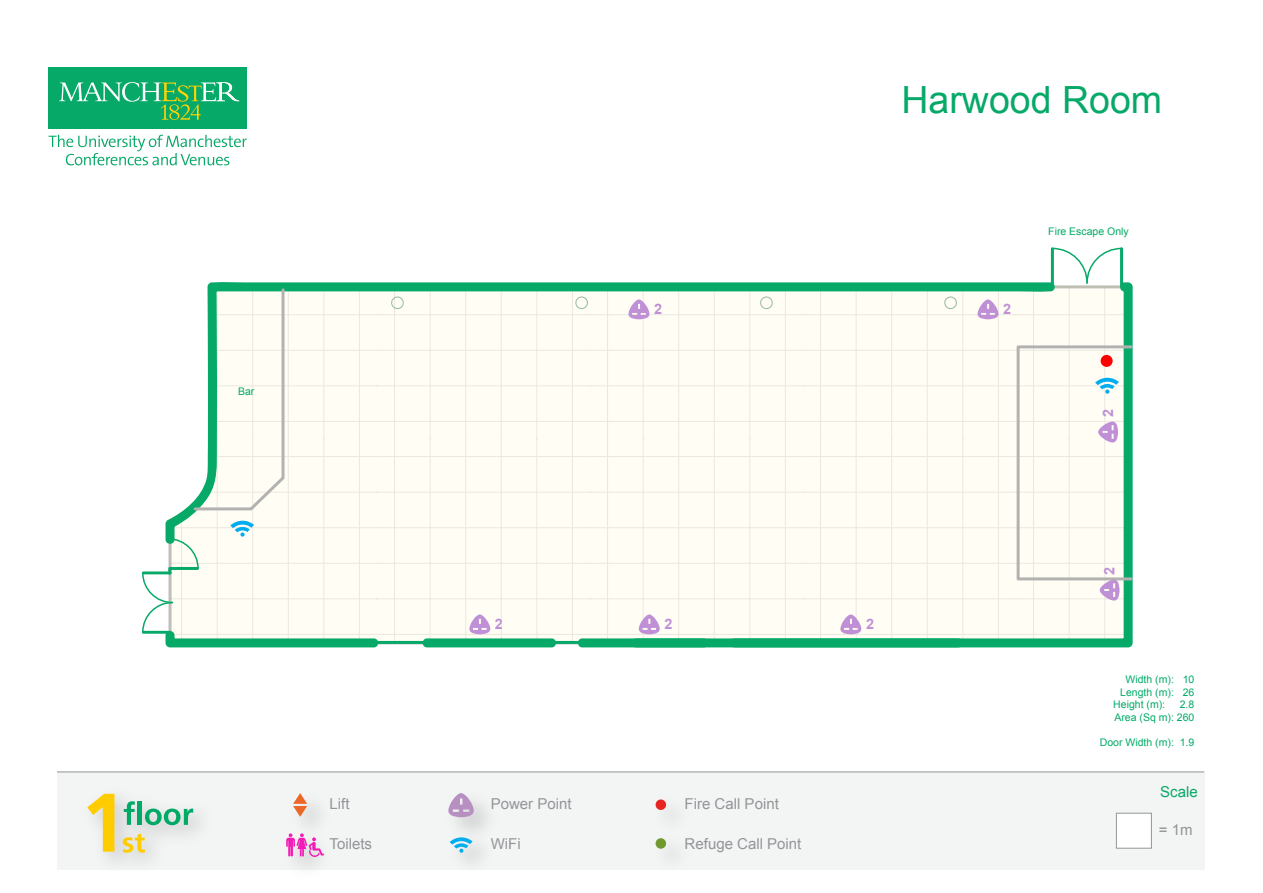
<style>
.page{position:relative;width:1263px;height:893px;background:#fff}
.page>*{position:absolute;margin:0;border:0;box-sizing:border-box;transform-origin:0 0}
.t1{font:37.5px "Arial";color:#06a968}
.t2{font:15px "Arial";color:#939598}
.t3{font:15px "Arial";color:#06a968}
.t4{font:700 14.4px "Arial";color:#bf90d6}
.t5{font:10.5px/12.6px "Arial";color:#0a6;text-align:right}
</style>
<div class="page">
<div style="left:57px;top:772px;width:1147px;height:98px;background:#f3f4f4"></div>
<hr style="left:57px;top:771px;width:1147px;height:1px;background:#939598">
<div style="left:1116px;top:813px;width:36px;height:35px;background:#fff;border:1px solid #939598"></div>
<div style="left:48px;top:67px;width:199px;height:62px;background:#06a968"></div>
<svg style="left:59px;top:82px;width:180px;height:38px"></svg>
<svg style="left:49px;top:135px;width:198px;height:30px"></svg>
<img style="left:104px;top:793px;width:96px;height:68px">
<svg style="left:124px;top:801px;width:11px;height:24px"></svg>
<div style="left:137px;top:802px;width:5px;height:23px;background:#0a6"></div>
<svg style="left:145px;top:808px;width:48px;height:17px"></svg>
<svg style="left:123px;top:833px;width:22px;height:20px"></svg>
<svg style="left:87px;top:794px;width:27px;height:58px"></svg>
<svg style="left:293px;top:793px;width:14px;height:24px"></svg>
<svg style="left:455px;top:851px;width:17px;height:2px"></svg>
<img style="left:449px;top:802px;width:43px;height:49px">
<svg style="left:448px;top:793px;width:26px;height:24px"></svg>
<svg style="left:286px;top:833px;width:38px;height:24px"></svg>
<div style="left:656px;top:838px;width:10px;height:11px;background:#709a2d;border-radius:50%"></div>
<img style="left:655px;top:800px;width:12px;height:44px">
<div style="left:656px;top:799px;width:10px;height:11px;background:#e52621;border-radius:50%"></div>
<div style="left:380px;top:545px;width:250px;height:96px;background:#fffdf4"></div>
<svg style="left:630px;top:282px;width:503px;height:365px;fill:#fffdf4"></svg>
<svg style="left:166px;top:282px;width:890px;height:263px;fill:#fffdf4"></svg>
<svg style="left:1051px;top:247px;width:72px;height:38px"></svg>
<hr style="left:1051px;top:249px;width:3px;height:36px;background:#06a968">
<hr style="left:1120px;top:249px;width:3px;height:36px;background:#06a968">
<svg style="left:391px;top:296px;width:13px;height:14px"></svg>
<svg style="left:575px;top:296px;width:13px;height:14px"></svg>
<svg style="left:760px;top:296px;width:13px;height:14px"></svg>
<svg style="left:944px;top:296px;width:13px;height:14px"></svg>
<svg style="left:192px;top:287px;width:94px;height:225px"></svg>
<div style="left:1017px;top:345px;width:116px;height:235px;border:3px solid #b2b2b1"></div>
<hr style="left:334px;top:641px;width:713px;height:3px;background:#06a968">
<svg style="left:141px;top:521px;width:239px;height:126px"></svg>
<svg style="left:1095px;top:378px;width:24px;height:16px"></svg>
<svg style="left:1100px;top:580px;width:20px;height:21px"></svg>
<svg style="left:1098px;top:422px;width:20px;height:20px"></svg>
<svg style="left:576px;top:614px;width:134px;height:33px"></svg>
<svg style="left:421px;top:614px;width:136px;height:33px"></svg>
<svg style="left:729px;top:614px;width:235px;height:33px"></svg>
<svg style="left:628px;top:299px;width:21px;height:20px"></svg>
<svg style="left:977px;top:299px;width:21px;height:20px"></svg>
<div style="left:1101px;top:355px;width:12px;height:12px;background:#f00;border-radius:50%"></div>
<p class="t5" style="left:238px;top:385px;width:18px">Bar</p>
<h2 class="t2" style="left:329px;top:794px;width:22px">Lift</h2>
<h2 class="t2" style="left:329px;top:834px;width:44px">Toilets</h2>
<h1 class="t1" style="left:901px;top:75px;width:262px">Harwood Room</h1>
<h3 class="t4" style="left:654px;top:300px;width:10px">2</h3>
<h3 class="t4" style="left:1003px;top:300px;width:10px">2</h3>
<p class="t5" style="left:1048px;top:225px;width:82px">Fire Escape Only</p>
<h3 class="t4" style="left:1098px;top:417px;width:10px;rotate:-90deg">2</h3>
<h3 class="t4" style="left:495px;top:615px;width:10px">2</h3>
<h3 class="t4" style="left:664px;top:615px;width:10px">2</h3>
<h3 class="t4" style="left:866px;top:615px;width:10px">2</h3>
<h2 class="t2" style="left:491px;top:794px;width:82px">Power Point</h2>
<h2 class="t2" style="left:491px;top:833px;width:31px">WiFi</h2>
<h2 class="t2" style="left:685px;top:794px;width:96px">Fire Call Point</h2>
<h2 class="t2" style="left:685px;top:833px;width:118px">Refuge Call Point</h2>
<h3 class="t4" style="left:1100px;top:575px;width:10px;rotate:-90deg">2</h3>
<p class="t5" style="left:1125px;top:673px;width:70px">Width (m): 10</p>
<p class="t5" style="left:1120px;top:686px;width:76px">Length (m): 26</p>
<p class="t5" style="left:1113px;top:698px;width:53px">Height (m):</p>
<p class="t5" style="left:1114px;top:698px;width:81px">2.8<br>Area (Sq m): 260</p>
<p class="t5" style="left:1100px;top:736px;width:96px">Door Width (m): 1.9</p>
<h2 class="t3" style="left:1160px;top:782px;width:39px">Scale</h2>
<h2 class="t2" style="left:1159px;top:820px;width:35px">= 1m</h2>
</div>
